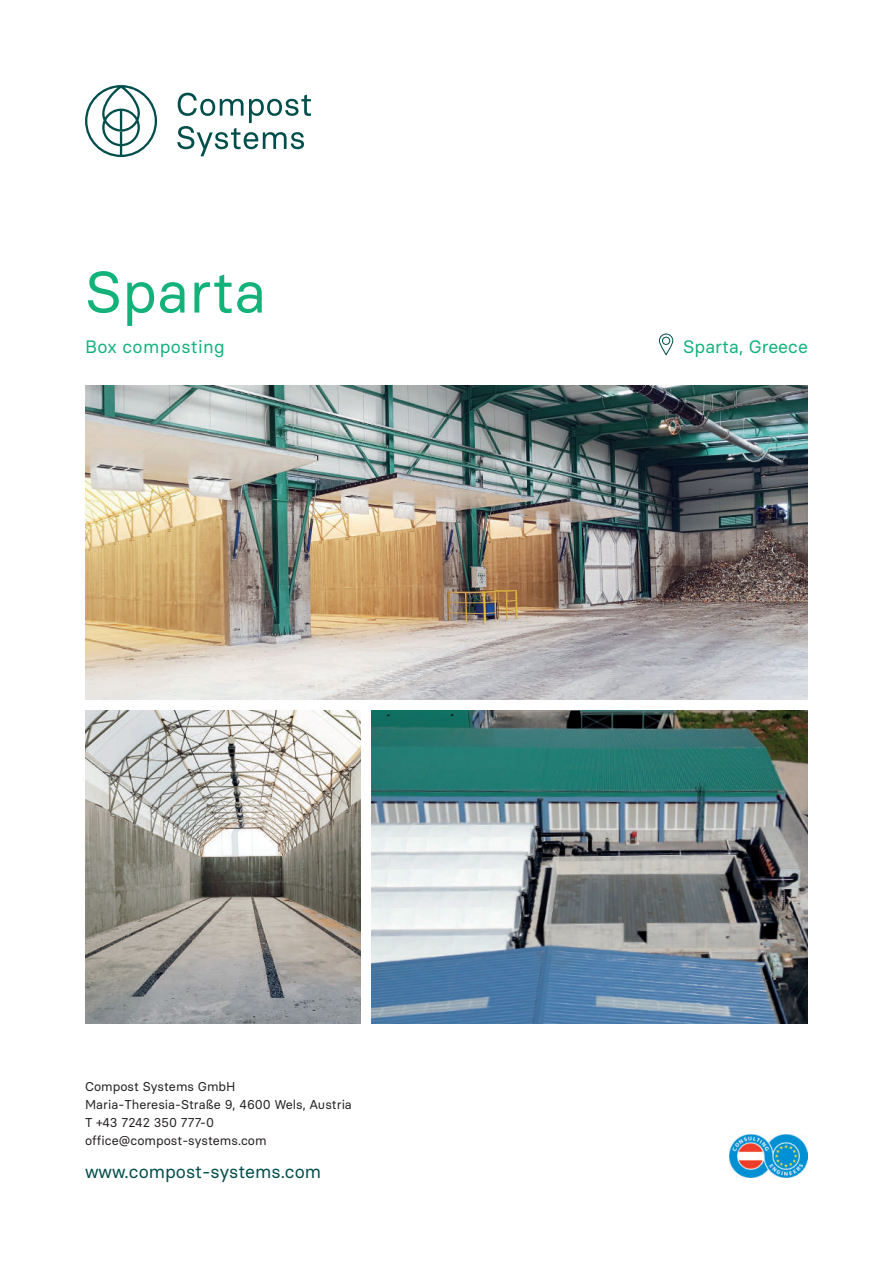
<style>
.page{position:relative;width:893px;height:1263px;background:#fff}
.page>*{position:absolute;margin:0;border:0;box-sizing:border-box;transform-origin:0 0}
.t1{font:58.5px "Basier Circle";color:#13b27b}
.t2{font:18px "Basier Circle";letter-spacing:.01em;color:#13b27b}
.t3{font:18px "Basier Circle";color:#004e4b}
.t4{font:12.75px/18px "Basier Circle";color:#231f20}
</style>
<div class="page">
<img style="left:729px;top:1134px;width:79px;height:44px">
<img style="left:85px;top:711px;width:276px;height:312px">
<img style="left:85px;top:386px;width:723px;height:313px">
<img style="left:372px;top:711px;width:436px;height:312px">
<div style="left:659px;top:334px;width:14px;height:21px;border:1px solid #004e4b;border-radius:7px"></div>
<div style="left:662px;top:337px;width:8px;height:8px;border:1px solid #004e4b;border-radius:50%"></div>
<svg style="left:177px;top:93px;width:134px;height:63px"></svg>
<svg style="left:85px;top:85px;width:72px;height:72px"></svg>
<h1 class="t1" style="left:85px;top:255px;width:183px">Sparta</h1>
<h2 class="t2" style="left:85px;top:335px;width:141px">Box composting</h2>
<p class="t4" style="left:85px;top:1077px;width:268px">Compost Systems GmbH<br>Maria-Theresia-Straße 9, 4600 Wels, Austria<br>T +43 7242 350 777-0 office@compost-systems.com</p>
<h2 class="t3" style="left:85px;top:1160px;width:238px">www.compost-systems.com</h2>
<h2 class="t2" style="left:683px;top:335px;width:126px">Sparta, Greece</h2>
</div>
